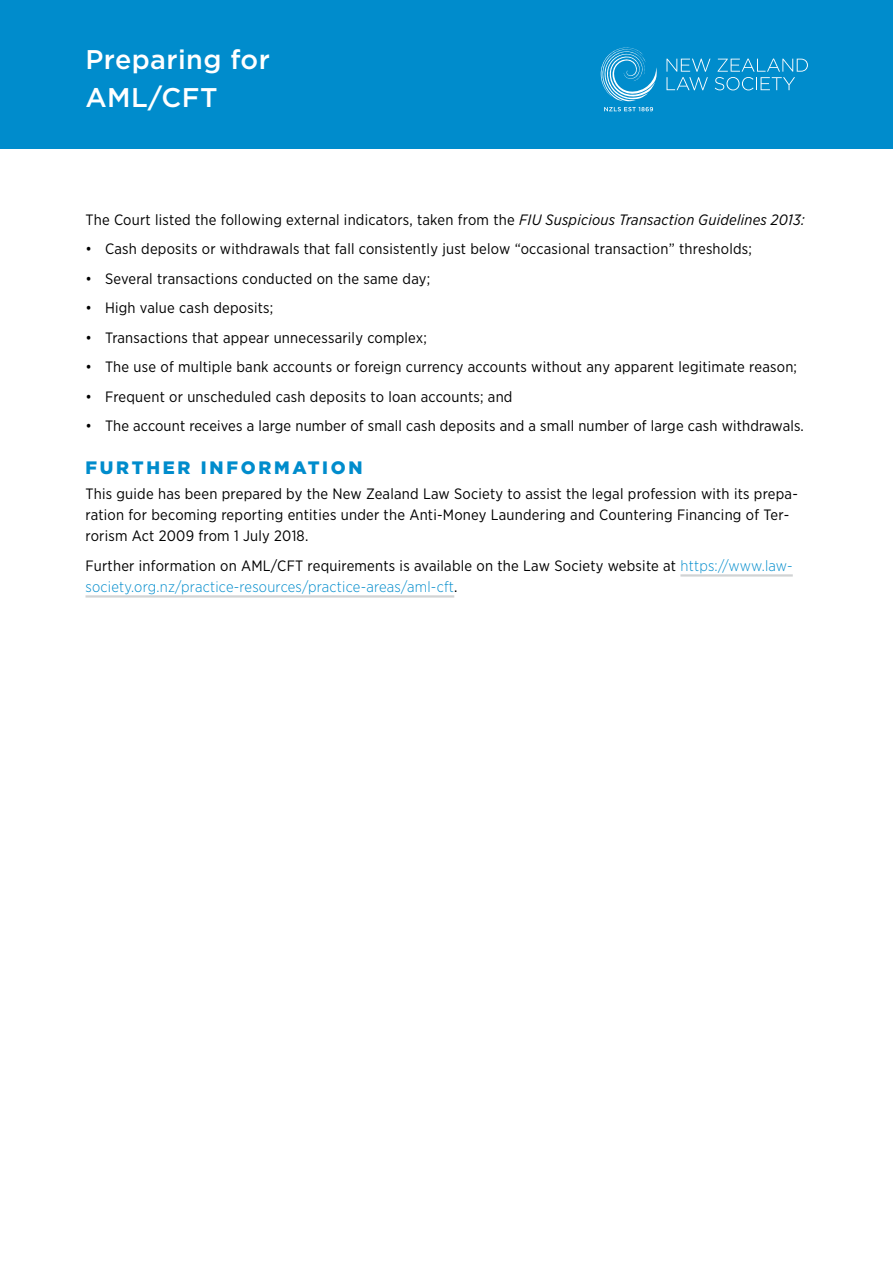
<style>
.page{position:relative;width:893px;height:1263px;background:#fff}
.page>*{position:absolute;margin:0;border:0;box-sizing:border-box;transform-origin:0 0}
.t1{font:500 27px/37.5px "Gotham";letter-spacing:.015em;color:#fff}
.Subhead{font:900 18px "Gotham";letter-spacing:.15em;color:#008ccc}
.Body{font:15px/21px "Gotham Narrow";letter-spacing:.015em;color:#000}
.s1{font-style:italic}
.s2{font-weight:300;color:#008ccc}
</style>
<div class="page">
<div style="left:0;top:0;width:893px;height:149px;background:#008ccc"></div>
<svg style="left:666px;top:59px;width:142px;height:31px"></svg>
<svg style="left:601px;top:48px;width:56px;height:63px"></svg>
<hr style="left:680px;top:574px;width:113px;height:3px;background:#d1d3d4">
<hr style="left:86px;top:595px;width:368px;height:3px;background:#d1d3d4">
<h1 class="t1" style="left:86px;top:41px;width:186px">Preparing for<br>AML/CFT</h1>
<p class="Body" style="left:86px;top:209px;width:721px">The Court listed the following external indicators, taken from the <span class="s1">FIU Suspicious Transaction Guidelines 2013:</span></p>
<p class="Body" style="left:86px;top:238px;width:668px">• Cash deposits or withdrawals that fall consistently just below “occasional transaction” thresholds;</p>
<p class="Body" style="left:86px;top:268px;width:346px">• Several transactions conducted on the same day;</p>
<p class="Body" style="left:86px;top:297px;width:189px">• High value cash deposits;</p>
<p class="Body" style="left:86px;top:327px;width:343px">• Transactions that appear unnecessarily complex;</p>
<p class="Body" style="left:86px;top:356px;width:713px">• The use of multiple bank accounts or foreign currency accounts without any apparent legitimate reason;</p>
<p class="Body" style="left:86px;top:386px;width:429px">• Frequent or unscheduled cash deposits to loan accounts; and</p>
<p class="Body" style="left:86px;top:415px;width:720px">• The account receives a large number of small cash deposits and a small number of large cash withdrawals.</p>
<h2 class="Subhead" style="left:86px;top:455px;width:279px">FURTHER INFORMATION</h2>
<p class="Body" style="left:86px;top:483px;width:714px">This guide has been prepared by the New Zealand Law Society to assist the legal profession with its prepa&shy;ration for becoming reporting entities under the Anti-Money Laundering and Countering Financing of Ter&shy;rorism Act 2009 from 1 July 2018.</p>
<p class="Body" style="left:86px;top:555px;width:709px">Further information on AML/CFT requirements is available on the Law Society website at <span class="s2">https://www.law&shy;society.org.nz/practice-resources/practice-areas/aml-cft</span>.</p>
</div>
